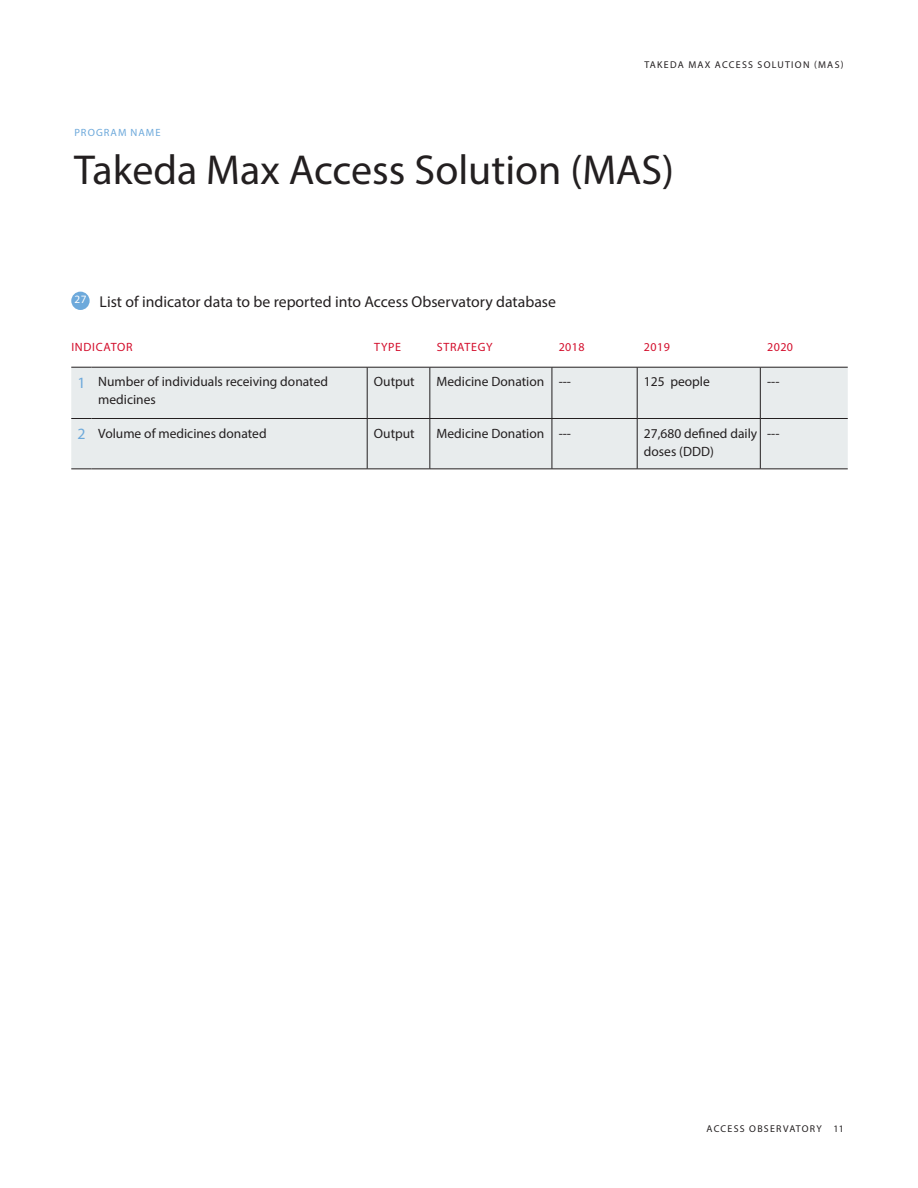
<style>
.page{position:relative;width:918px;height:1188px;background:#fff}
.page>*{position:absolute;margin:0;border:0;box-sizing:border-box;transform-origin:0 0}
.A_Header{font:42px "Myriad Pro";color:#231f20}
.Question_Semibold{font:15.75px "Myriad Pro";color:#231f20}
.Question_Semibold-2{font:15.75px "Myriad Pro";color:#6da9db}
.Table_Body{font:13.5px/18px "Myriad Pro";color:#231f20}
.Table_Bold{font:13.5px/18px "Myriad Pro";color:#231f20}
.Table_Red_Header{font:12px "Myriad Pro";letter-spacing:.06em;color:#d30d2b}
.Question{font:11.25px "Myriad Pro";color:#fff}
.Response_Book_Body{font:10.5px "Myriad Pro";letter-spacing:.1em;color:#6da9db}
.t1{font:9.9px "Myriad Pro";letter-spacing:.13em;color:#231f20}
</style>
<div class="page">
<div style="left:71px;top:292px;width:19px;height:18px;background:#6da9db;border-radius:50%"></div>
<div style="left:71px;top:368px;width:777px;height:101px;background:#e8eced"></div>
<svg style="left:71px;top:367px;width:21px;height:1px"></svg>
<hr style="left:92px;top:367px;width:275px;height:1px;background:#231f20">
<hr style="left:367px;top:367px;width:63px;height:1px;background:#231f20">
<hr style="left:367px;top:367px;width:1px;height:51px;background:#231f20">
<hr style="left:430px;top:367px;width:122px;height:1px;background:#231f20">
<hr style="left:430px;top:367px;width:1px;height:51px;background:#231f20">
<hr style="left:552px;top:367px;width:85px;height:1px;background:#231f20">
<hr style="left:637px;top:367px;width:123px;height:1px;background:#231f20">
<hr style="left:760px;top:367px;width:88px;height:1px;background:#231f20">
<svg style="left:71px;top:418px;width:21px;height:1px"></svg>
<hr style="left:92px;top:418px;width:275px;height:1px;background:#231f20">
<hr style="left:367px;top:418px;width:63px;height:1px;background:#231f20">
<hr style="left:367px;top:419px;width:1px;height:50px;background:#231f20">
<hr style="left:430px;top:418px;width:122px;height:1px;background:#231f20">
<hr style="left:430px;top:419px;width:1px;height:50px;background:#231f20">
<hr style="left:552px;top:418px;width:85px;height:1px;background:#231f20">
<hr style="left:637px;top:418px;width:123px;height:1px;background:#231f20">
<hr style="left:760px;top:418px;width:88px;height:1px;background:#231f20">
<svg style="left:71px;top:469px;width:21px;height:1px"></svg>
<hr style="left:92px;top:469px;width:275px;height:1px;background:#231f20">
<hr style="left:367px;top:469px;width:63px;height:1px;background:#231f20">
<hr style="left:430px;top:469px;width:122px;height:1px;background:#231f20">
<hr style="left:552px;top:469px;width:85px;height:1px;background:#231f20">
<hr style="left:637px;top:469px;width:123px;height:1px;background:#231f20">
<hr style="left:760px;top:469px;width:88px;height:1px;background:#231f20">
<hr style="left:552px;top:367px;width:1px;height:51px;background:#231f20">
<hr style="left:637px;top:367px;width:1px;height:51px;background:#231f20">
<hr style="left:760px;top:367px;width:1px;height:51px;background:#231f20">
<hr style="left:552px;top:419px;width:1px;height:50px;background:#231f20">
<hr style="left:637px;top:419px;width:1px;height:50px;background:#231f20">
<hr style="left:760px;top:419px;width:1px;height:50px;background:#231f20">
<p class="t1" style="left:644px;top:59px;width:201px">TAKEDA MAX ACCESS SOLUTION (MAS)</p>
<p class="Response_Book_Body" style="left:74px;top:126px;width:88px">PROGRAM NAME</p>
<p class="A_Header" style="left:74px;top:144px;width:601px">Takeda Max Access Solution (MAS)</p>
<p class="Question" style="left:74px;top:293px;width:13px">27</p>
<p class="Question_Semibold" style="left:100px;top:292px;width:458px">List of indicator data to be reported into Access Observatory database</p>
<p class="Table_Red_Header" style="left:71px;top:340px;width:63px">INDICATOR</p>
<p class="Table_Red_Header" style="left:374px;top:340px;width:29px">TYPE</p>
<p class="Table_Red_Header" style="left:437px;top:340px;width:57px">STRATEGY</p>
<p class="Table_Red_Header" style="left:559px;top:340px;width:28px">2018</p>
<p class="Table_Red_Header" style="left:644px;top:340px;width:28px">2019</p>
<p class="Table_Red_Header" style="left:767px;top:340px;width:28px">2020</p>
<p class="Question_Semibold-2" style="left:77px;top:373px;width:10px">1</p>
<p class="Table_Bold" style="left:98px;top:373px;width:231px">Number of individuals receiving donated medicines</p>
<p class="Table_Body" style="left:374px;top:373px;width:42px">Output</p>
<p class="Table_Body" style="left:437px;top:373px;width:109px">Medicine Donation</p>
<p class="Table_Body" style="left:559px;top:373px;width:14px">---</p>
<p class="Table_Body" style="left:644px;top:373px;width:67px">125 people</p>
<p class="Table_Body" style="left:767px;top:373px;width:14px">---</p>
<p class="Question_Semibold-2" style="left:77px;top:424px;width:10px">2</p>
<p class="Table_Bold" style="left:98px;top:424px;width:170px">Volume of medicines donated</p>
<p class="Table_Body" style="left:374px;top:424px;width:42px">Output</p>
<p class="Table_Body" style="left:437px;top:424px;width:109px">Medicine Donation</p>
<p class="Table_Body" style="left:559px;top:424px;width:14px">---</p>
<p class="Table_Body" style="left:644px;top:424px;width:115px">27,680 defined daily doses (DDD)</p>
<p class="Table_Body" style="left:767px;top:424px;width:14px">---</p>
<p class="t1" style="left:707px;top:1122px;width:139px">ACCESS OBSERVATORY 11</p>
</div>
